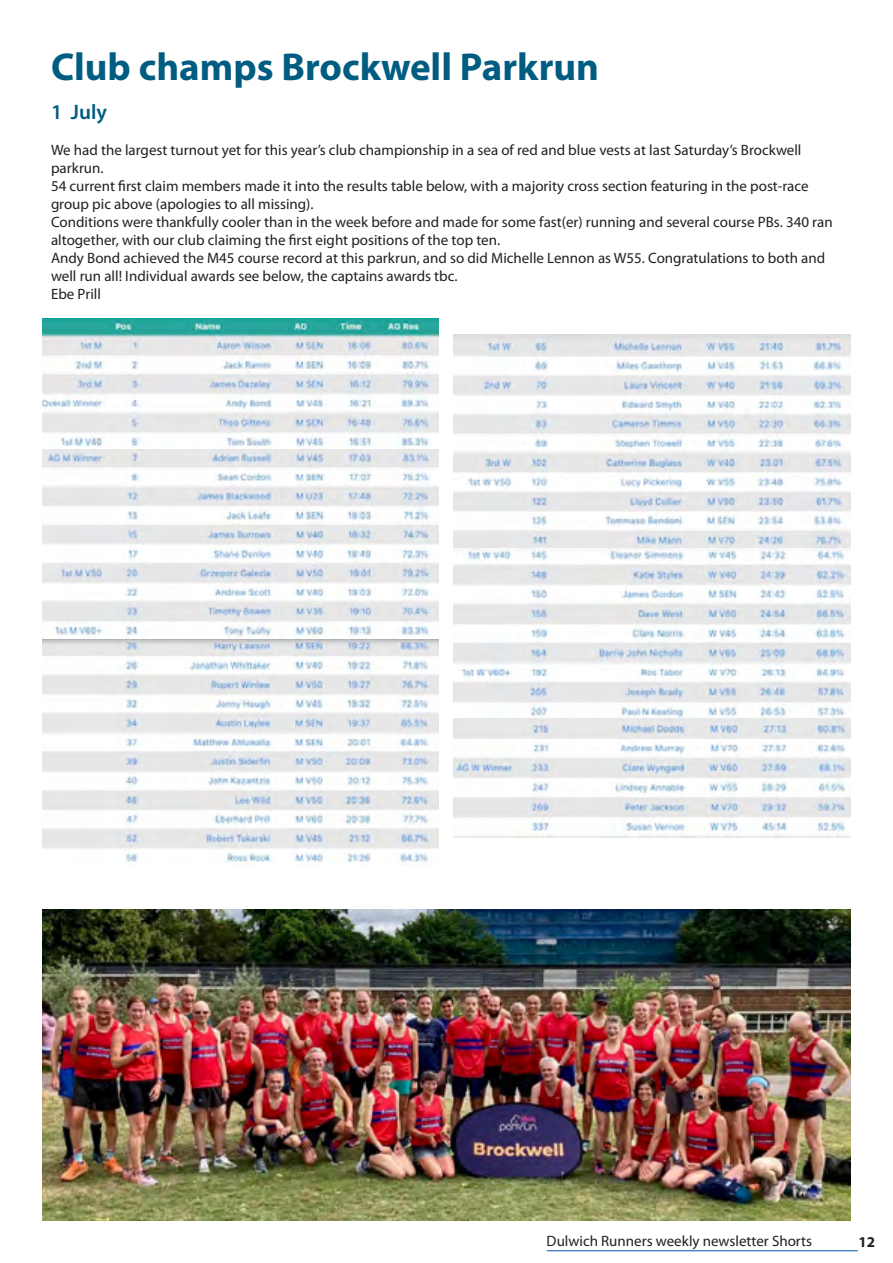
<style>
.page{position:relative;width:893px;height:1263px;background:#fff}
.page>*{position:absolute;margin:0;border:0;box-sizing:border-box;transform-origin:0 0}
.t1{font:700 39px "Myriad Pro";color:#005c81}
.t2{font:600 21px "Myriad Pro";color:#005c81}
.t3{font:15px/18px "Myriad Pro";color:#231f20}
.t4{font:700 15px "Myriad Pro";color:#231f20}
</style>
<div class="page">
<hr style="left:547px;top:1250px;width:311px;height:1px;background:#0050b4">
<img style="left:43px;top:319px;width:395px;height:546px">
<img style="left:454px;top:335px;width:396px;height:503px">
<img style="left:42px;top:910px;width:808px;height:310px">
<h1 class="t1" style="left:51px;top:42px;width:549px">Club champs Brockwell Parkrun</h1>
<h2 class="t2" style="left:51px;top:99px;width:58px">1 July</h2>
<p class="t3" style="left:51px;top:141px;width:783px">We had the largest turnout yet for this year’s club championship in a sea of red and blue vests at last Saturday’s Brockwell parkrun.<br>54 current first claim members made it into the results table below, with a majority cross section featuring in the post-race group pic above (apologies to all missing).<br>Conditions were thankfully cooler than in the week before and made for some fast(er) running and several course PBs. 340 ran altogether, with our club claiming the first eight positions of the top ten.<br>Andy Bond achieved the M45 course record at this parkrun, and so did Michelle Lennon as W55. Congratulations to both and well run all! Individual awards see below, the captains awards tbc.<br>Ebe Prill</p>
<p class="t3" style="left:547px;top:1232px;width:267px">Dulwich Runners weekly newsletter Shorts</p>
<p class="t4" style="left:858px;top:1232px;width:18px">12</p>
</div>
